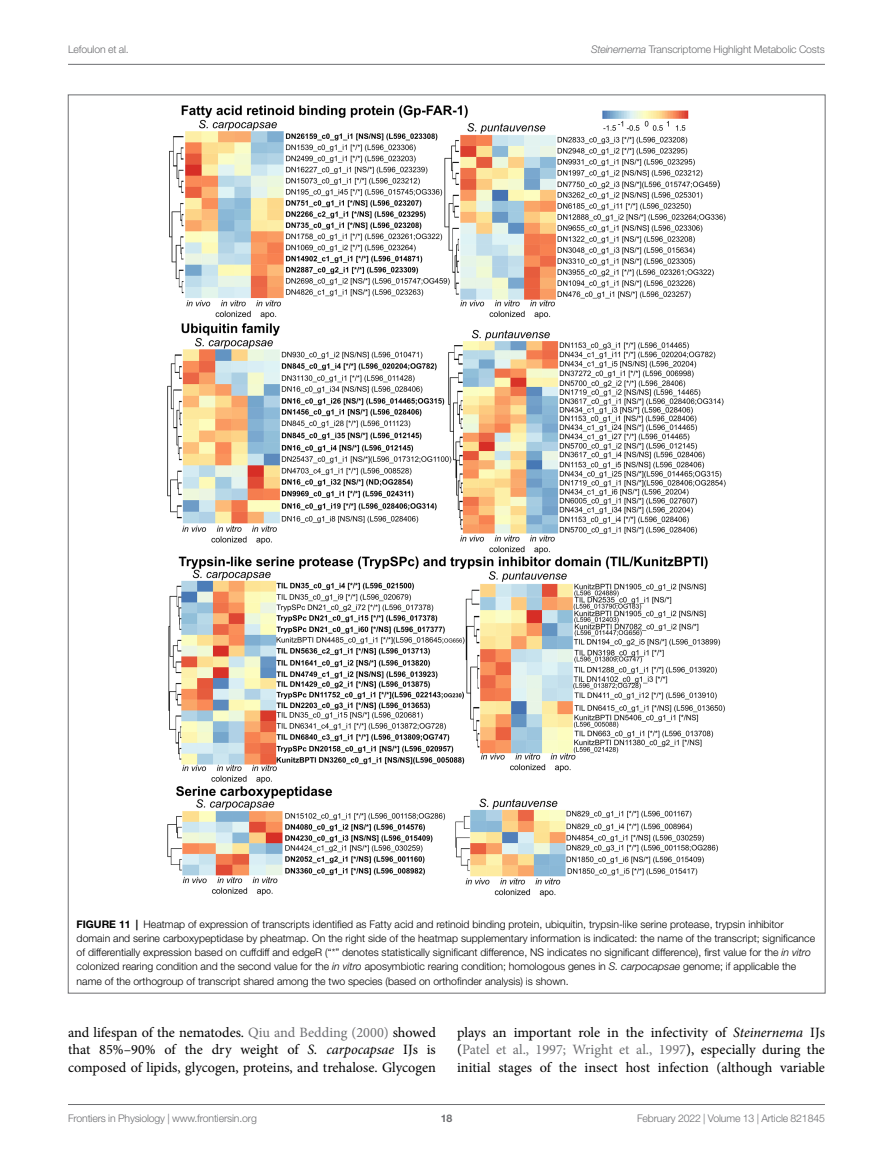
<style>
.page{position:relative;width:893px;height:1170px;background:#fff}
.page>*{position:absolute;margin:0;border:0;box-sizing:border-box;transform-origin:0 0}
.TEXT{font:14.25px/17.2px "Minion Pro";color:#000;text-align:justify}
.FIG_LEG{font:300 10.5px/14.2px "Helvetica Neue LT Std";color:#000}
.t1{font:300 10.5px "Helvetica Neue LT Std";letter-spacing:-.015em;color:#6d6e71}
.t2{font:700 10.5px "Helvetica Neue LT Std";color:#6d6e71}
.s1{font-style:italic}
.s2{font-weight:700}
.s3{color:#6d6e71}
</style>
<div class="page">
<hr style="left:68px;top:64px;width:757px;height:1px;background:#6d6e71">
<hr style="left:68px;top:1104px;width:757px;height:1px;background:#6d6e71">
<img style="left:167px;top:105px;width:559px;height:792px">
<p class="t1" style="left:68px;top:42px;width:62px">Lefoulon et al.</p>
<p class="t1" style="left:591px;top:42px;width:235px"><span class="s1">Steinernema</span> Transcriptome Highlight Metabolic Costs</p>
<p class="FIG_LEG" style="left:77px;top:916px;width:740px"><span class="s2">FIGURE 11 |</span> Heatmap of expression of transcripts identified as Fatty acid and retinoid binding protein, ubiquitin, trypsin-like serine protease, trypsin inhibitor domain and serine carboxypeptidase by pheatmap. On the right side of the heatmap supplementary information is indicated: the name of the transcript; significance of differentially expression based on cuffdiff and edgeR (“*” denotes statistically significant difference, NS indicates no significant difference), first value for the <span class="s1">in vitro </span>colonized rearing condition and the second value for the <span class="s1">in vitro</span> aposymbiotic rearing condition; homologous genes in <span class="s1">S. carpocapsae</span> genome; if applicable the name of the orthogroup of transcript shared among the two species (based on orthofinder analysis) is shown.</p>
<p class="TEXT" style="left:68px;top:1023px;width:369px">and lifespan of the nematodes. <span class="s3">Qiu and Bedding (2000)</span> showed that 85%–90% of the dry weight of <span class="s1">S. carpocapsae</span> IJs is composed of lipids, glycogen, proteins, and trehalose. Glycogen</p>
<p class="TEXT" style="left:457px;top:1023px;width:369px">plays an important role in the infectivity of <span class="s1">Steinernema</span> IJs (<span class="s3">Patel et al., 1997; Wright et al., 1997</span>), especially during the initial stages of the insect host infection (although variable</p>
<p class="t1" style="left:68px;top:1111px;width:190px">Frontiers in Physiology | www.frontiersin.org</p>
<p class="t2" style="left:441px;top:1111px;width:13px">18</p>
<p class="t1" style="left:637px;top:1111px;width:189px">February 2022 | Volume 13 | Article 821845</p>
</div>
